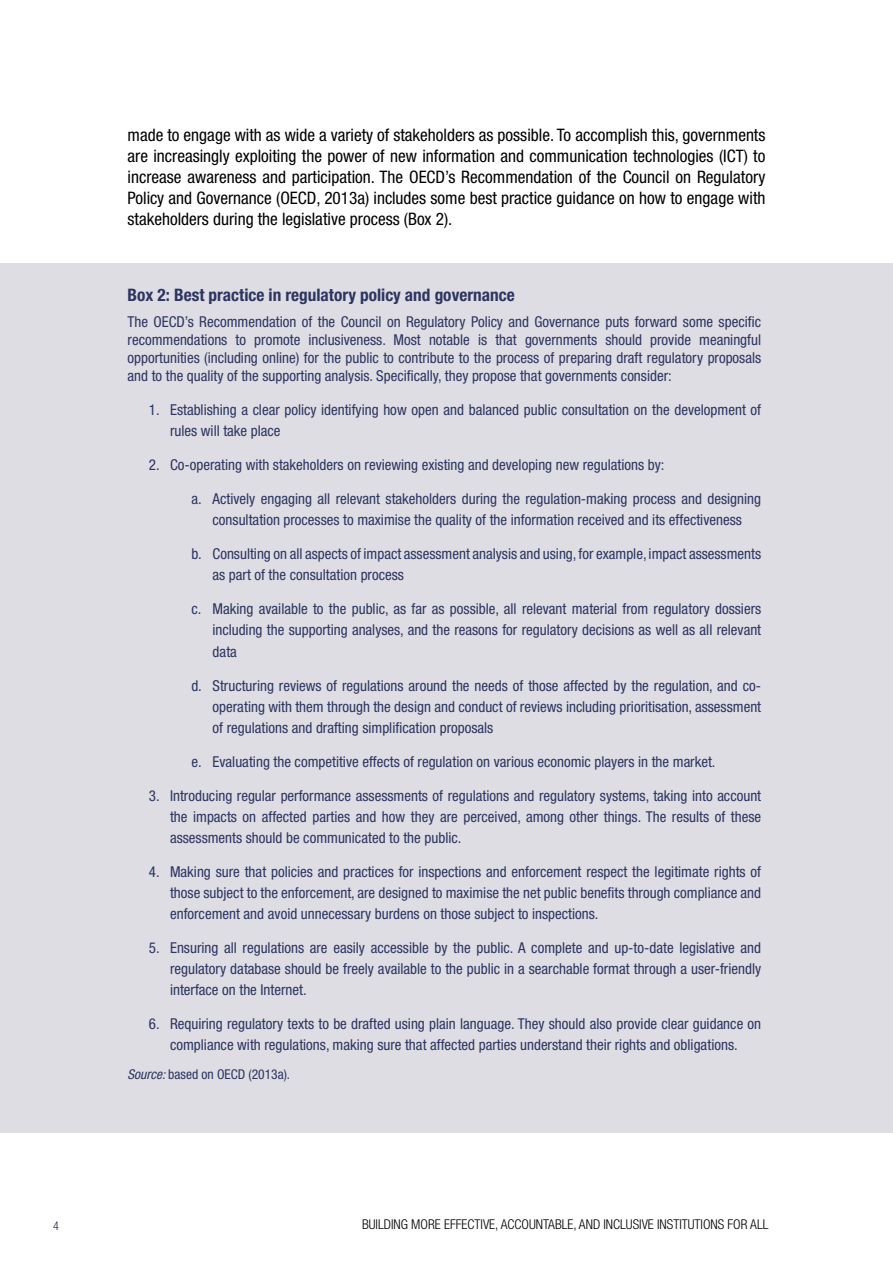
<style>
.page{position:relative;width:893px;height:1263px;background:#fff}
.page>*{position:absolute;margin:0;border:0;box-sizing:border-box;transform-origin:0 0}
.t1{font:condensed 17.25px/21.1px "Helvetica Neue LT Std";color:#000;text-align:justify}
.t2{font:700 condensed 17.25px "Helvetica Neue LT Std";color:#2c3460}
.t3{font:condensed 15px/21.1px "Helvetica Neue LT Std";color:#2c3460;text-align:justify}
.t4{font:300 condensed 13.5px "Helvetica Neue LT Std";color:#000}
.t5{font:condensed 13.5px "Helvetica Neue LT Std";color:#2c3460}
.t6{font:300 condensed 12px "Helvetica Neue LT Std";color:#242248}
.s1{font-style:italic}
</style>
<div class="page">
<div style="left:0;top:264px;width:893px;height:869px;background:#dedde3"></div>
<p class="t1" style="left:128px;top:124px;width:639px">made to engage with as wide a variety of stakeholders as possible. To accomplish this, governments are increasingly exploiting the power of new information and communication technologies (ICT) to increase awareness and participation. The OECD’s Recommendation of the Council on Regulatory Policy and Governance (OECD, 2013a) includes some best practice guidance on how to engage with stakeholders during the legislative process (Box 2).</p>
<p class="t2" style="left:128px;top:284px;width:389px">Box 2: Best practice in regulatory policy and governance</p>
<p class="t3" style="left:128px;top:313px;width:635px;line-height:18px">The OECD’s Recommendation of the Council on Regulatory Policy and Governance puts forward some specific recommendations to promote inclusiveness. Most notable is that governments should provide meaningful opportunities (including online) for the public to contribute to the process of preparing draft regulatory proposals and to the quality of the supporting analysis. Specifically, they propose that governments consider:</p>
<p class="t3" style="left:170px;top:399px;width:593px;text-indent:-21px">1. Establishing a clear policy identifying how open and balanced public consultation on the development of rules will take place</p>
<p class="t3" style="left:149px;top:454px;width:517px">2. Co-operating with stakeholders on reviewing existing and developing new regulations by:</p>
<p class="t3" style="left:191px;top:488px;width:571px;text-align:center">a. Actively engaging all relevant stakeholders during the regulation-making process and designing consultation processes to maximise the quality of the information received and its effectiveness</p>
<p class="t3" style="left:213px;top:543px;width:550px;text-indent:-21px">b. Consulting on all aspects of impact assessment analysis and using, for example, impact assessments as part of the consultation process</p>
<p class="t3" style="left:213px;top:598px;width:550px;text-indent:-21px">c. Making available to the public, as far as possible, all relevant material from regulatory dossiers including the supporting analyses, and the reasons for regulatory decisions as well as all relevant data</p>
<p class="t3" style="left:213px;top:674px;width:550px;text-indent:-21px">d. Structuring reviews of regulations around the needs of those affected by the regulation, and co&shy;operating with them through the design and conduct of reviews including prioritisation, assessment of regulations and drafting simplification proposals</p>
<p class="t3" style="left:191px;top:751px;width:526px">e. Evaluating the competitive effects of regulation on various economic players in the market.</p>
<p class="t3" style="left:170px;top:785px;width:593px;text-indent:-21px">3. Introducing regular performance assessments of regulations and regulatory systems, taking into account the impacts on affected parties and how they are perceived, among other things. The results of these assessments should be communicated to the public.</p>
<p class="t3" style="left:170px;top:861px;width:593px;text-indent:-21px">4. Making sure that policies and practices for inspections and enforcement respect the legitimate rights of those subject to the enforcement, are designed to maximise the net public benefits through compliance and enforcement and avoid unnecessary burdens on those subject to inspections.</p>
<p class="t3" style="left:170px;top:937px;width:593px;text-indent:-21px">5. Ensuring all regulations are easily accessible by the public. A complete and up-to-date legislative and regulatory database should be freely available to the public in a searchable format through a user-friendly interface on the Internet.</p>
<p class="t3" style="left:149px;top:1013px;width:614px;text-align:center">6. Requiring regulatory texts to be drafted using plain language. They should also provide clear guidance on compliance with regulations, making sure that affected parties understand their rights and obligations.</p>
<p class="t5" style="left:128px;top:1067px;width:164px"><span class="s1">Source:</span> based on OECD (2013a).</p>
<p class="t6" style="left:53px;top:1219px;width:7px">4</p>
<p class="t4" style="left:362px;top:1217px;width:408px">BUILDING MORE EFFECTIVE, ACCOUNTABLE, AND INCLUSIVE INSTITUTIONS FOR ALL</p>
</div>
